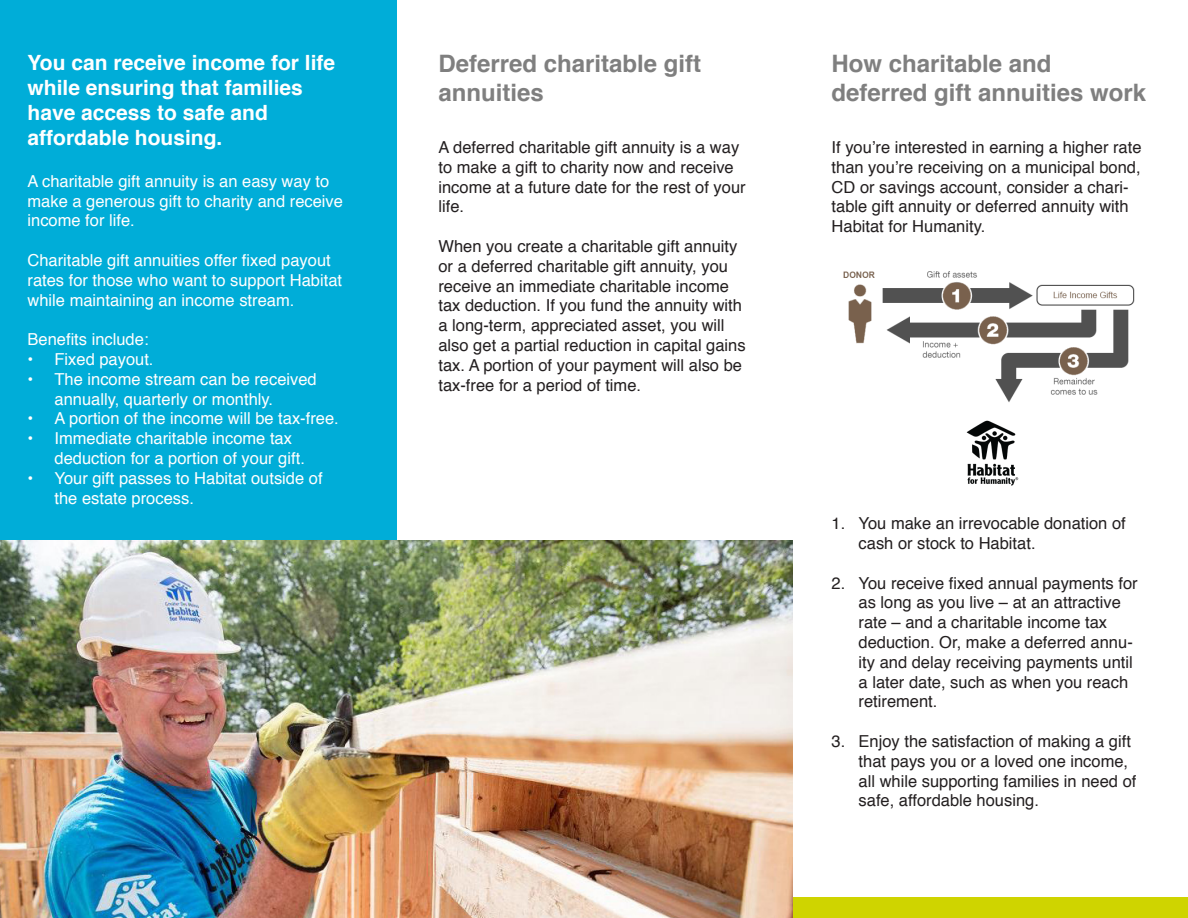
<style>
.page{position:relative;width:1188px;height:918px;background:#fff}
.page>*{position:absolute;margin:0;border:0;box-sizing:border-box;transform-origin:0 0}
.t1{font:700 24px/28.8px "Helvetica";color:#7f7f7f}
.t2{font:700 21px/25.2px "Helvetica";color:#fff}
.List_Paragraph{font:16.5px/19.8px "Helvetica";color:#231f20}
.List_Paragraph-2{font:16.5px/19.8px "Helvetica";color:#fff}
</style>
<div class="page">
<div style="left:0;top:0;width:396px;height:918px;background:#00add8"></div>
<div style="left:0;top:897px;width:1188px;height:21px;background:#cfd400"></div>
<img style="left:843px;top:271px;width:292px;height:131px">
<img style="left:966px;top:420px;width:53px;height:66px">
<img style="left:0;top:540px;width:793px;height:378px">
<p class="t2" style="left:28px;top:50px;width:309px">You can receive income for life while ensuring that families have access to safe and affordable housing.</p>
<p class="List_Paragraph-2" style="left:28px;top:172px;width:317px">A charitable gift annuity is an easy way to make a generous gift to charity and receive income for life.</p>
<p class="List_Paragraph-2" style="left:28px;top:251px;width:316px">Charitable gift annuities offer fixed payout rates for those who want to support Habitat while maintaining an income stream.</p>
<p class="List_Paragraph-2" style="left:28px;top:330px;width:123px">Benefits include:</p>
<p class="List_Paragraph-2" style="left:28px;top:350px;width:128px">• Fixed payout.</p>
<p class="List_Paragraph-2" style="left:55px;top:370px;width:264px;text-indent:-27px">• The income stream can be received annually, quarterly or monthly.</p>
<p class="List_Paragraph-2" style="left:28px;top:409px;width:313px">• A portion of the income will be tax-free.</p>
<p class="List_Paragraph-2" style="left:55px;top:429px;width:252px;text-indent:-27px">• Immediate charitable income tax deduction for a portion of your gift.</p>
<p class="List_Paragraph-2" style="left:55px;top:469px;width:270px;text-indent:-27px">• Your gift passes to Habitat outside of the estate process.</p>
<p class="t1" style="left:438px;top:49px;width:264px">Deferred charitable gift annuities</p>
<p class="List_Paragraph" style="left:438px;top:138px;width:309px">A deferred charitable gift annuity is a way to make a gift to charity now and receive income at a future date for the rest of your life.</p>
<p class="List_Paragraph" style="left:438px;top:237px;width:309px">When you create a charitable gift annuity or a deferred charitable gift annuity, you receive an immediate charitable income tax deduction. If you fund the annuity with a long-term, appreciated asset, you will also get a partial reduction in capital gains tax. A portion of your payment will also be tax-free for a period of time.</p>
<p class="t1" style="left:832px;top:49px;width:316px">How charitable and deferred gift annuities work</p>
<p class="List_Paragraph" style="left:832px;top:138px;width:311px">If you’re interested in earning a higher rate than you’re receiving on a municipal bond, CD or savings account, consider a chari&shy;table gift annuity or deferred annuity with Habitat for Humanity.</p>
<p class="List_Paragraph" style="left:859px;top:514px;width:269px;text-indent:-27px">1. You make an irrevocable donation of cash or stock to Habitat.</p>
<p class="List_Paragraph" style="left:859px;top:573px;width:281px;text-indent:-27px">2. You receive fixed annual payments for as long as you live – at an attractive rate – and a charitable income tax deduction. Or, make a deferred annu&shy;ity and delay receiving payments until a later date, such as when you reach retirement.</p>
<p class="List_Paragraph" style="left:859px;top:732px;width:279px;text-indent:-27px">3. Enjoy the satisfaction of making a gift that pays you or a loved one income, all while supporting families in need of safe, affordable housing.</p>
</div>
